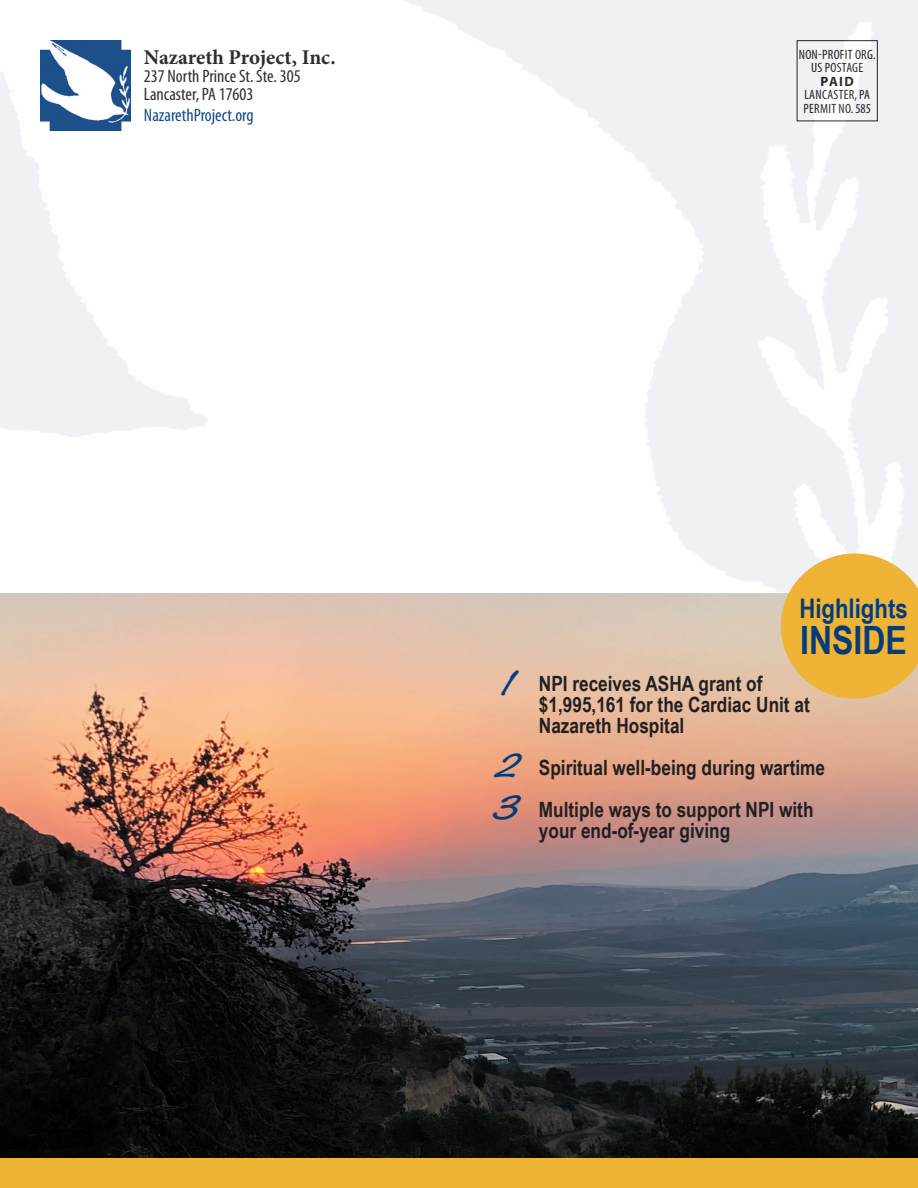
<style>
.page{position:relative;width:918px;height:1188px;background:#fff}
.page>*{position:absolute;margin:0;border:0;box-sizing:border-box;transform-origin:0 0}
.t1{font:700 39px "Arial Narrow";color:#013d7d}
.t2{font:700 27px "Arial Narrow";color:#013d7d}
.t3{font:700 21px/21px "Arial Narrow";color:#231f20}
.t4{font:700 21px "Minion Pro";color:#231f20}
.t5{font:condensed 18px/18px "Myriad Pro";color:#231f20}
.t6{font:condensed 18px "Myriad Pro";color:#013d7d}
.t7{font:condensed 13.5px/13.5px "Myriad Pro";letter-spacing:.02em;color:#231f20;text-align:center}
.t8{font:700 13.5px "Myriad Pro";color:#231f20}
</style>
<div class="page">
<div style="left:0;top:1158px;width:918px;height:30px;background:#efb336"></div>
<img style="left:0;top:0;width:918px;height:1158px">
<svg style="left:781px;top:553px;width:137px;height:146px;background:#edba52"></svg>
<svg style="left:500px;top:670px;width:20px;height:25px"></svg>
<svg style="left:491px;top:753px;width:36px;height:68px;background:#e9997a"></svg>
<p class="t4" style="left:144px;top:43px;width:193px">Nazareth Project, Inc.</p>
<p class="t5" style="left:144px;top:67px;width:158px">237 North Prince St. Ste. 305<br>Lancaster, PA 17603</p>
<p class="t6" style="left:144px;top:104px;width:111px">NazarethProject.org</p>
<p class="t7" style="left:799px;top:47px;width:78px">NON-PROFIT ORG.<br>US POSTAGE</p>
<p class="t8" style="left:821px;top:72px;width:35px">PAID</p>
<p class="t7" style="left:803px;top:88px;width:69px;text-align:left">LANCASTER, PA<br>PERMIT NO. 585</p>
<p class="t2" style="left:799px;top:588px;width:110px">Highlights</p>
<h1 class="t1" style="left:800px;top:611px;width:108px">INSIDE</h1>
<p class="t3" style="left:539px;top:672px;width:272px">NPI receives ASHA grant of $1,995,161 for the Cardiac Unit at<br>Nazareth Hospital</p>
<p class="t3" style="left:539px;top:745px;width:288px;line-height:42px">Spiritual well-being during wartime<br>Multiple ways to support NPI with</p>
<p class="t3" style="left:539px;top:819px;width:193px">your end-of-year giving</p>
</div>
